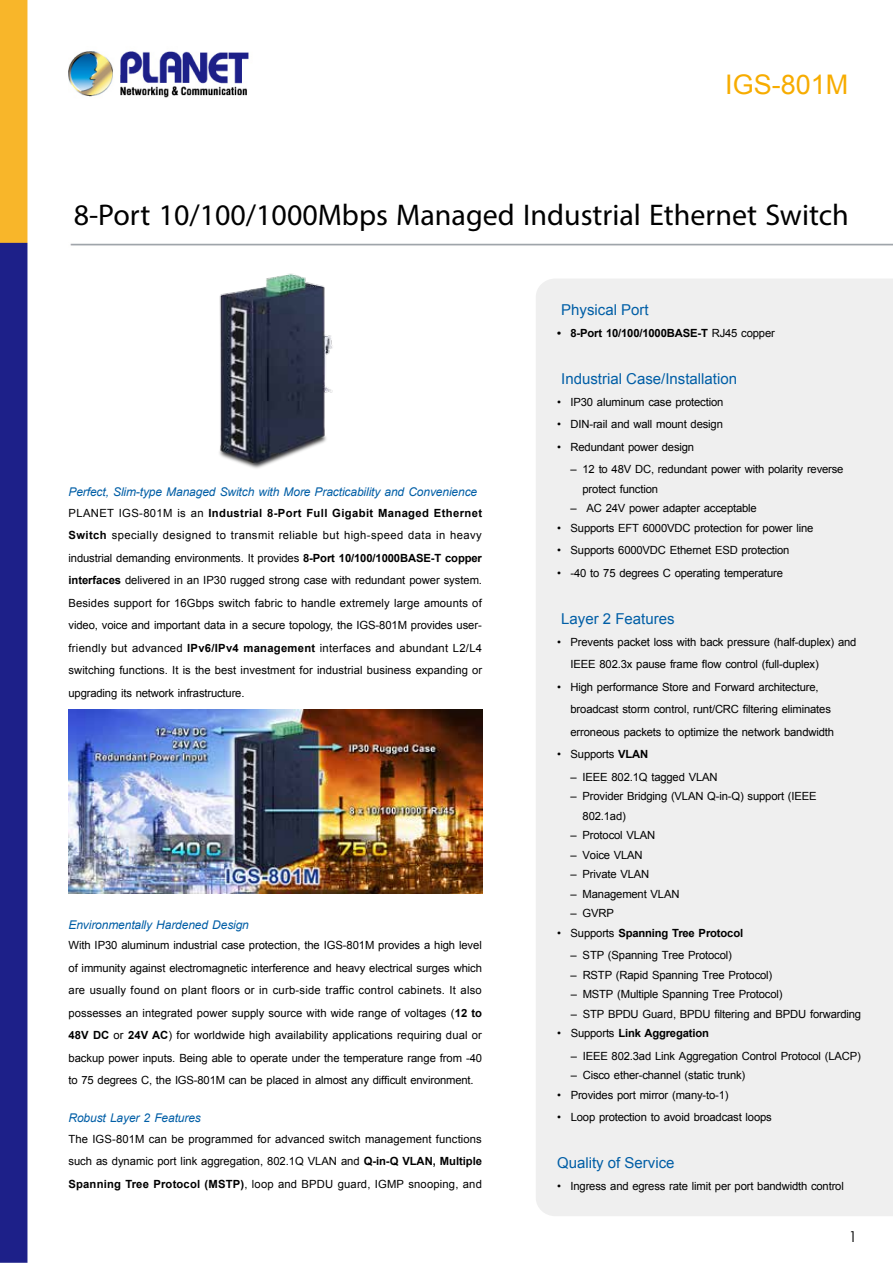
<style>
.page{position:relative;width:893px;height:1263px;background:#fff}
.page>*{position:absolute;margin:0;border:0;box-sizing:border-box;transform-origin:0 0}
.t1{font:30px "Myriad Pro";color:#000}
.t2{font:27px "Arial";color:#f7ac00}
.t3{font:15px "Arial";color:#005ea6}
.t4{font:15px "Century Gothic";color:#000}
.t5{font:italic 12px "Arial";letter-spacing:-.01em;color:#005ea6}
.t6{font:11.25px/22.5px "Arial";letter-spacing:-.015em;color:#000}
.t7{font:700 11.25px "Arial";letter-spacing:-.015em;color:#000}
.s1{font-weight:700}
.s2{font-weight:400}
</style>
<div class="page">
<img style="left:0;top:0;width:893px;height:1263px">
<div style="left:536px;top:279px;width:357px;height:937px;background:#efefef"></div>
<img style="left:202px;top:263px;width:148px;height:212px">
<img style="left:69px;top:709px;width:413px;height:185px">
<h2 class="t2" style="left:725px;top:67px;width:125px">IGS-801M</h2>
<h1 class="t1" style="left:74px;top:197px;width:777px">8-Port 10/100/1000Mbps Managed Industrial Ethernet Switch</h1>
<p class="t5" style="left:69px;top:484px;width:410px">Perfect, Slim-type Managed Switch with More Practicability and Convenience</p>
<p class="t6" style="left:69px;top:501px;width:415px;text-align:justify">PLANET IGS-801M is an <span class="s1">Industrial 8-Port Full Gigabit Managed Ethernet Switch</span> specially designed to transmit reliable but high-speed data in heavy industrial demanding environments. It provides <span class="s1">8-Port 10/100/1000BASE-T copper interfaces</span> delivered in an IP30 rugged strong case with redundant power system.<br>Besides support for 16Gbps switch fabric to handle extremely large amounts of video, voice and important data in a secure topology, the IGS-801M provides user&shy;friendly but advanced <span class="s1">IPv6/IPv4 management</span> interfaces and abundant L2/L4 switching functions. It is the best investment for industrial business expanding or upgrading its network infrastructure.</p>
<p class="t5" style="left:69px;top:917px;width:182px">Environmentally Hardened Design</p>
<p class="t6" style="left:69px;top:934px;width:415px;text-align:justify">With IP30 aluminum industrial case protection, the IGS-801M provides a high level of immunity against electromagnetic interference and heavy electrical surges which are usually found on plant floors or in curb-side traffic control cabinets. It also possesses an integrated power supply source with wide range of voltages (<span class="s1">12 to 48V DC</span> or <span class="s1">24V AC</span>) for worldwide high availability applications requiring dual or backup power inputs. Being able to operate under the temperature range from -40 to 75 degrees C, the IGS-801M can be placed in almost any difficult environment.</p>
<p class="t5" style="left:69px;top:1110px;width:134px">Robust Layer 2 Features</p>
<p class="t6" style="left:69px;top:1127px;width:415px;text-align:justify">The IGS-801M can be programmed for advanced switch management functions such as dynamic port link aggregation, 802.1Q VLAN and <span class="s1">Q-in-Q VLAN, Multiple Spanning Tree Protocol (MSTP)</span>, loop and BPDU guard, IGMP snooping, and</p>
<h3 class="t3" style="left:561px;top:300px;width:89px">Physical Port</h3>
<p class="t7" style="left:557px;top:325px;width:219px">• 8-Port 10/100/1000BASE-T <span class="s2">RJ45 copper</span></p>
<h3 class="t3" style="left:561px;top:369px;width:177px">Industrial Case/Installation</h3>
<p class="t6" style="left:557px;top:391px;width:168px">• IP30 aluminum case protection</p>
<p class="t6" style="left:557px;top:413px;width:167px">• DIN-rail and wall mount design</p>
<p class="t6" style="left:557px;top:436px;width:139px">• Redundant power design</p>
<p class="t6" style="left:583px;top:460px;width:262px;line-height:19.5px;text-indent:-12px">– 12 to 48V DC, redundant power with polarity reverse protect function</p>
<p class="t6" style="left:571px;top:497px;width:188px">– AC 24V power adapter acceptable</p>
<p class="t6" style="left:557px;top:517px;width:258px">• Supports EFT 6000VDC protection for power line</p>
<p class="t6" style="left:557px;top:539px;width:234px">• Supports 6000VDC Ethernet ESD protection</p>
<p class="t6" style="left:557px;top:562px;width:228px">• -40 to 75 degrees C operating temperature</p>
<h3 class="t3" style="left:561px;top:609px;width:115px">Layer 2 Features</h3>
<p class="t6" style="left:571px;top:631px;width:287px;text-indent:-14px">• Prevents packet loss with back pressure (half-duplex) and<br>IEEE 802.3x pause frame flow control (full-duplex)</p>
<p class="t6" style="left:571px;top:676px;width:265px;text-indent:-14px">• High performance Store and Forward architecture, broadcast storm control, runt/CRC filtering eliminates erroneous packets to optimize the network bandwidth</p>
<p class="t6" style="left:557px;top:743px;width:93px">• Supports <span class="s1">VLAN</span></p>
<p class="t6" style="left:571px;top:766px;width:149px">– IEEE 802.1Q tagged VLAN</p>
<p class="t6" style="left:583px;top:787px;width:236px;line-height:19.5px;text-indent:-12px">– Provider Bridging (VLAN Q-in-Q) support (IEEE<br>802.1ad)</p>
<p class="t6" style="left:571px;top:824px;width:86px">– Protocol VLAN</p>
<p class="t6" style="left:571px;top:844px;width:74px">– Voice VLAN</p>
<p class="t6" style="left:571px;top:863px;width:80px">– Private VLAN</p>
<p class="t6" style="left:571px;top:883px;width:110px">– Management VLAN</p>
<p class="t6" style="left:571px;top:902px;width:45px">– GVRP</p>
<p class="t7" style="left:557px;top:925px;width:188px"><span class="s2">• Supports</span> Spanning Tree Protocol</p>
<p class="t6" style="left:571px;top:944px;width:163px">– STP (Spanning Tree Protocol)</p>
<p class="t6" style="left:571px;top:964px;width:203px">– RSTP (Rapid Spanning Tree Protocol)</p>
<p class="t6" style="left:571px;top:983px;width:213px">– MSTP (Multiple Spanning Tree Protocol)</p>
<p class="t6" style="left:571px;top:1003px;width:292px">– STP BPDU Guard, BPDU filtering and BPDU forwarding</p>
<p class="t7" style="left:557px;top:1026px;width:153px"><span class="s2">• Supports</span> Link Aggregation</p>
<p class="t6" style="left:571px;top:1045px;width:292px">– IEEE 802.3ad Link Aggregation Control Protocol (LACP)</p>
<p class="t6" style="left:571px;top:1064px;width:176px">– Cisco ether-channel (static trunk)</p>
<p class="t6" style="left:557px;top:1084px;width:173px">• Provides port mirror (many-to-1)</p>
<p class="t6" style="left:557px;top:1106px;width:216px">• Loop protection to avoid broadcast loops</p>
<h3 class="t3" style="left:557px;top:1153px;width:119px">Quality of Service</h3>
<p class="t6" style="left:557px;top:1175px;width:288px">• Ingress and egress rate limit per port bandwidth control</p>
<h3 class="t4" style="left:849px;top:1227px;width:10px">1</h3>
</div>
